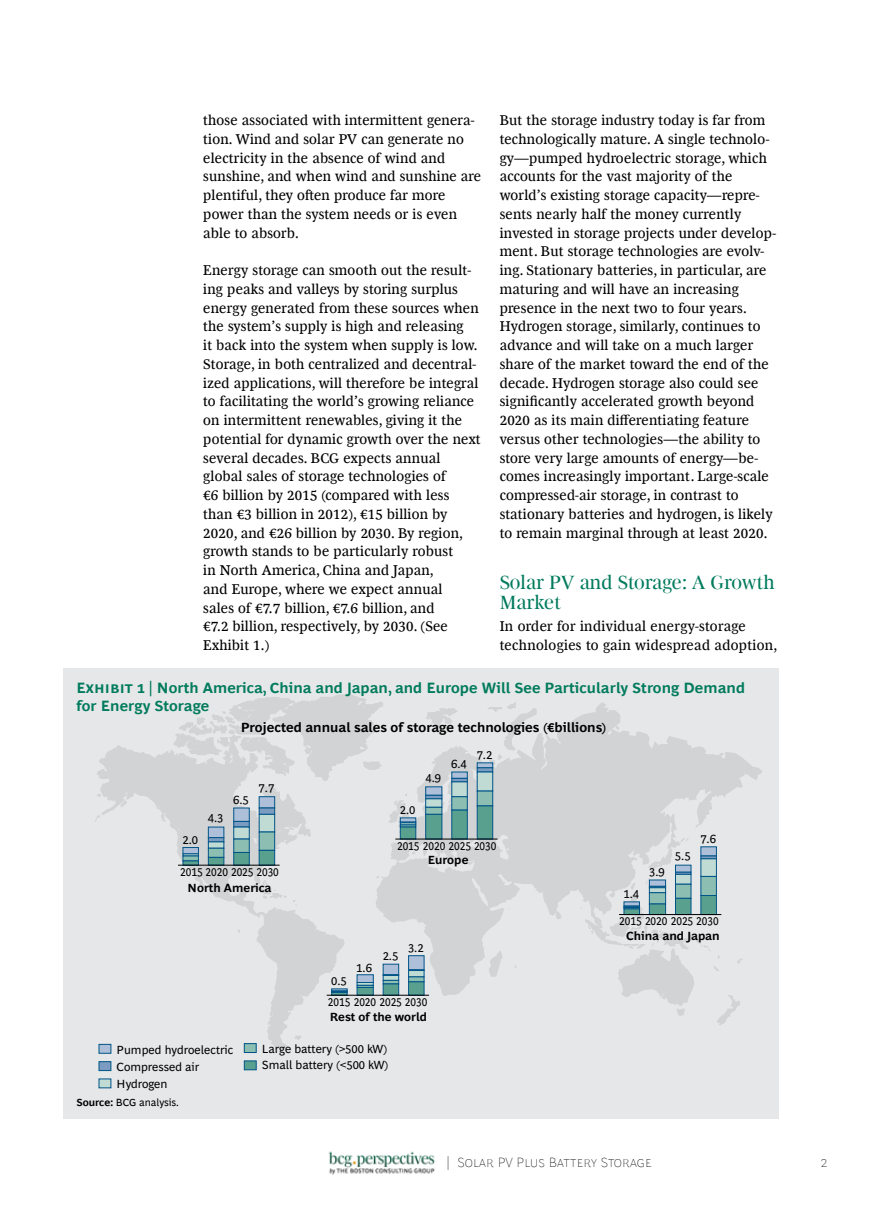
<style>
.page{position:relative;width:893px;height:1212px;background:#fff}
.page>*{position:absolute;margin:0;border:0;box-sizing:border-box;transform-origin:0 0}
.t1{font:19.5px/19.5px "Henderson BCG Serif Head";letter-spacing:.005em;color:#007b5d}
.t2{font:700 15px/18.8px "Henderson BCG Sans";letter-spacing:.005em;color:#007b5d}
.t3{font:14.25px/18.8px "Henderson BCG Serif";letter-spacing:.015em;color:#000}
.t4{font:700 13.5px "Henderson BCG Sans";color:#000}
.t5{font:100 13.5px "Henderson BCG Sans";letter-spacing:.01em;color:#000}
.t6{font:12px/17.2px "Henderson BCG Sans";color:#000}
.t7{font:12px "Henderson BCG Sans";color:#000;scale:.9 1}
.t8{font:700 12px "Henderson BCG Sans";color:#000}
.t9{font:10.5px "Henderson BCG Sans";color:#000}
.s1{font-weight:700}
</style>
<div class="page">
<img style="left:328px;top:1151px;width:107px;height:24px">
<div style="left:64px;top:669px;width:715px;height:450px;background:#e6e7e8"></div>
<svg style="left:744px;top:759px;width:18px;height:21px"></svg>
<svg style="left:99px;top:1051px;width:12px;height:2px"></svg>
<div style="left:99px;top:1061px;width:12px;height:10px;background:#7b9bc0;border:1px solid #005488"></div>
<div style="left:99px;top:1078px;width:12px;height:10px;background:#bfdbd3"></div>
<svg style="left:244px;top:1051px;width:13px;height:2px"></svg>
<svg style="left:95px;top:694px;width:649px;height:357px"></svg>
<div style="left:357px;top:985px;width:17px;height:3px;background:#8cbeb1;border:1px solid #005488"></div>
<svg style="left:383px;top:980px;width:16px;height:3px"></svg>
<svg style="left:408px;top:976px;width:16px;height:5px"></svg>
<svg style="left:183px;top:860px;width:16px;height:5px"></svg>
<div style="left:208px;top:857px;width:16px;height:8px;background:#59a18e;border:1px solid #005488"></div>
<div style="left:233px;top:852px;width:17px;height:13px;background:#59a18e;border:1px solid #005488"></div>
<div style="left:259px;top:850px;width:16px;height:15px;background:#59a18e;border:1px solid #005488"></div>
<div style="left:244px;top:1060px;width:13px;height:10px;background:#59a18e;border:1px solid #005488"></div>
<div style="left:400px;top:827px;width:16px;height:12px;background:#59a18e;border:1px solid #005488"></div>
<div style="left:425px;top:814px;width:17px;height:25px;background:#59a18e;border:1px solid #005488"></div>
<div style="left:451px;top:810px;width:17px;height:29px;background:#59a18e;border:1px solid #005488"></div>
<div style="left:477px;top:805px;width:16px;height:34px;background:#59a18e;border:1px solid #005488"></div>
<div style="left:624px;top:908px;width:16px;height:7px;background:#59a18e;border:1px solid #005488"></div>
<div style="left:649px;top:903px;width:17px;height:12px;background:#59a18e;border:1px solid #005488"></div>
<div style="left:675px;top:898px;width:16px;height:17px;background:#59a18e;border:1px solid #005488"></div>
<div style="left:700px;top:895px;width:17px;height:20px;background:#59a18e;border:1px solid #005488"></div>
<div style="left:331px;top:992px;width:17px;height:3px;background:#59a18e;border:1px solid #005488"></div>
<div style="left:357px;top:987px;width:17px;height:8px;background:#59a18e;border:1px solid #005488"></div>
<div style="left:383px;top:983px;width:16px;height:12px;background:#59a18e;border:1px solid #005488"></div>
<div style="left:408px;top:981px;width:16px;height:14px;background:#59a18e;border:1px solid #005488"></div>
<hr style="left:178px;top:865px;width:102px;height:1px;background:#000">
<hr style="left:395px;top:839px;width:103px;height:1px;background:#000">
<hr style="left:327px;top:995px;width:102px;height:1px;background:#000">
<hr style="left:619px;top:914px;width:102px;height:1px;background:#000">
<p class="t3" style="left:203px;top:110px;width:279px">those associated with intermittent genera&shy;tion. Wind and solar PV can generate no electricity in the absence of wind and sunshine, and when wind and sunshine are plentiful, they often produce far more power than the system needs or is even able to absorb.</p>
<p class="t3" style="left:203px;top:260px;width:279px">Energy storage can smooth out the result&shy;ing peaks and valleys by storing surplus energy generated from these sources when the system’s supply is high and releasing<br>it back into the system when supply is low.<br>Storage, in both centralized and decentral&shy;ized applications, will therefore be integral to facilitating the world’s growing reliance on intermittent renewables, giving it the potential for dynamic growth over the next several decades. BCG expects annual global sales of storage technologies of<br>€6 billion by 2015 (compared with less than €3 billion in 2012), €15 billion by 2020, and €26 billion by 2030. By region, growth stands to be particularly robust<br>in North America, China and Japan,<br>and Europe, where we expect annual<br>sales of €7.7 billion, €7.6 billion, and<br>€7.2 billion, respectively, by 2030. (See Exhibit 1.)</p>
<p class="t3" style="left:500px;top:110px;width:278px">But the storage industry today is far from technologically mature. A single technolo&shy;gy—pumped hydroelectric storage, which accounts for the vast majority of the world’s existing storage capacity—repre&shy;sents nearly half the money currently invested in storage projects under develop&shy;ment. But storage technologies are evolv&shy;ing. Stationary batteries, in particular, are maturing and will have an increasing presence in the next two to four years.<br>Hydrogen storage, similarly, continues to advance and will take on a much larger share of the market toward the end of the decade. Hydrogen storage also could see significantly accelerated growth beyond 2020 as its main differentiating feature versus other technologies—the ability to store very large amounts of energy—be&shy;comes increasingly important. Large-scale compressed-air storage, in contrast to stationary batteries and hydrogen, is likely to remain marginal through at least 2020.</p>
<h1 class="t1" style="left:500px;top:571px;width:276px">Solar PV and Storage: A Growth<br>Market</h1>
<p class="t3" style="left:500px;top:616px;width:279px">In order for individual energy-storage technologies to gain widespread adoption,</p>
<p class="t2" style="left:77px;top:677px;width:670px">Exhibit 1 | North America, China and Japan, and Europe Will See Particularly Strong Demand for Energy Storage</p>
<p class="t4" style="left:241px;top:717px;width:367px">Projected annual sales of storage technologies (€billions)</p>
<p class="t6" style="left:182px;top:830px;width:17px">2.0</p>
<p class="t6" style="left:208px;top:808px;width:17px">4.3</p>
<p class="t6" style="left:233px;top:790px;width:17px">6.5</p>
<p class="t6" style="left:259px;top:778px;width:17px">7.7</p>
<p class="t7" style="left:180px;top:863px;width:111px">2015 2020 2025 2030</p>
<p class="t8" style="left:188px;top:879px;width:85px">North America</p>
<p class="t6" style="left:400px;top:800px;width:17px">2.0</p>
<p class="t6" style="left:426px;top:768px;width:17px">4.9</p>
<p class="t6" style="left:451px;top:754px;width:17px">6.4</p>
<p class="t6" style="left:477px;top:745px;width:17px">7.2</p>
<p class="t7" style="left:397px;top:837px;width:112px">2015 2020 2025 2030</p>
<p class="t8" style="left:428px;top:851px;width:42px">Europe</p>
<p class="t6" style="left:331px;top:971px;width:17px">0.5</p>
<p class="t6" style="left:356px;top:958px;width:17px">1.6</p>
<p class="t6" style="left:383px;top:947px;width:17px">2.5</p>
<p class="t6" style="left:408px;top:938px;width:17px">3.2</p>
<p class="t7" style="left:328px;top:993px;width:112px">2015 2020 2025 2030</p>
<p class="t8" style="left:330px;top:1008px;width:99px">Rest of the world</p>
<p class="t6" style="left:117px;top:1040px;width:118px">Pumped hydroelectric</p>
<p class="t6" style="left:262px;top:1039px;width:127px">Large battery (&gt;500 kW)</p>
<p class="t6" style="left:117px;top:1057px;width:84px">Compressed air<br>Hydrogen</p>
<p class="t6" style="left:262px;top:1055px;width:128px">Small battery (&lt;500 kW)</p>
<p class="t9" style="left:77px;top:1095px;width:104px"><span class="s1">Source:</span> BCG analysis.</p>
<p class="t6" style="left:623px;top:884px;width:17px">1.4</p>
<p class="t6" style="left:649px;top:862px;width:17px">3.9</p>
<p class="t6" style="left:675px;top:846px;width:17px">5.5</p>
<p class="t6" style="left:700px;top:829px;width:17px">7.6</p>
<p class="t7" style="left:619px;top:912px;width:112px">2015 2020 2025 2030</p>
<p class="t8" style="left:626px;top:927px;width:95px">China and Japan</p>
<p class="t5" style="left:446px;top:1152px;width:207px">| Solar PV Plus Battery Storage</p>
<p class="t5" style="left:820px;top:1152px;width:9px">2</p>
</div>
